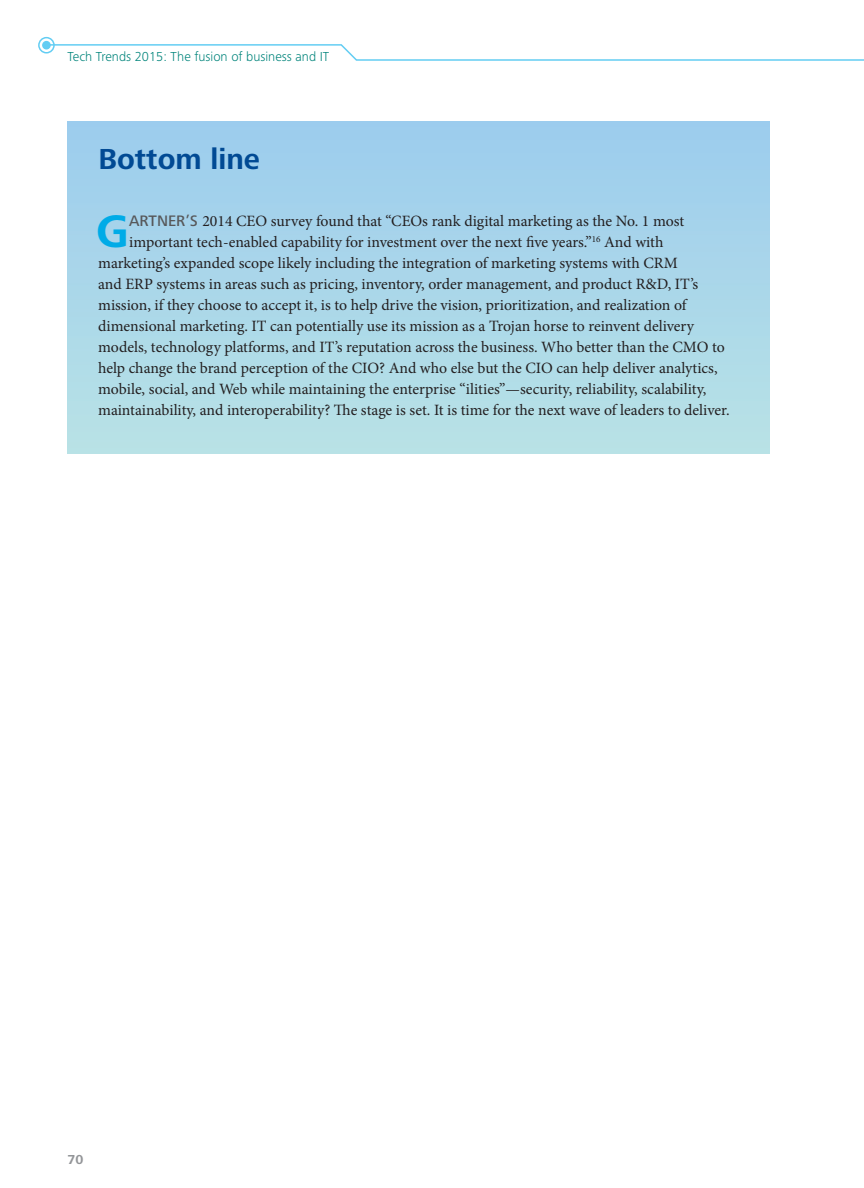
<style>
.page{position:relative;width:864px;height:1188px;background:#fff}
.page>*{position:absolute;margin:0;border:0;box-sizing:border-box;transform-origin:0 0}
.body-dropcap{font:700 47.25px "Frutiger Next Pro";color:#00abe7}
.heading1a-subheading{font:700 30px "Frutiger Next Pro";color:#014a94}
.body-dropcap-2{font:15.75px "Minion Pro";letter-spacing:-.005em;color:#231f20}
.t1{font:300 13.5px "Frutiger Next Pro";color:#00847b}
.t2{font:700 13.5px "Frutiger Next Pro";color:#939598}
.s1{font-family:"Frutiger Next Pro";font-weight:500;color:#57585a}
</style>
<div class="page">
<div style="left:68px;top:121px;width:702px;height:333px;background:linear-gradient(to right,#aad7ea,#aad7ea)"></div>
<svg style="left:50px;top:44px;width:814px;height:17px"></svg>
<div style="left:42px;top:41px;width:9px;height:9px;background:#63cdf3;border-radius:50%"></div>
<div style="left:38px;top:37px;width:17px;height:17px;border:2px solid #63cdf3;border-radius:50%"></div>
<p class="t1" style="left:68px;top:49px;width:263px">Tech Trends 2015: The fusion of business and IT</p>
<p class="heading1a-subheading" style="left:98px;top:142px;width:163px">Bottom line</p>
<p class="body-dropcap" style="left:96px;top:204px;width:34px">G</p>
<p class="body-dropcap-2" style="left:129px;top:210px;width:557px"><span class="s1">ARTNER’S</span> 2014 CEO survey found that “CEOs rank digital marketing as the No. 1 most</p>
<p class="body-dropcap-2" style="left:129px;top:231px;width:536px">important tech-enabled capability for investment over the next five years.”<sup>16</sup> And with</p>
<p class="body-dropcap-2" style="left:98px;top:252px;width:581px">marketing’s expanded scope likely including the integration of marketing systems with CRM</p>
<p class="body-dropcap-2" style="left:98px;top:273px;width:601px">and ERP systems in areas such as pricing, inventory, order management, and product R&amp;D, IT’s</p>
<p class="body-dropcap-2" style="left:98px;top:294px;width:590px">mission, if they choose to accept it, is to help drive the vision, prioritization, and realization of</p>
<p class="body-dropcap-2" style="left:98px;top:315px;width:598px">dimensional marketing. IT can potentially use its mission as a Trojan horse to reinvent delivery</p>
<p class="body-dropcap-2" style="left:98px;top:336px;width:628px">models, technology platforms, and IT’s reputation across the business. Who better than the CMO to</p>
<p class="body-dropcap-2" style="left:98px;top:357px;width:621px">help change the brand perception of the CIO? And who else but the CIO can help deliver analytics,</p>
<p class="body-dropcap-2" style="left:98px;top:378px;width:610px">mobile, social, and Web while maintaining the enterprise “ilities”—security, reliability, scalability,</p>
<p class="body-dropcap-2" style="left:98px;top:399px;width:633px">maintainability, and interoperability? The stage is set. It is time for the next wave of leaders to deliver.</p>
<p class="t2" style="left:68px;top:1152px;width:17px">70</p>
</div>
